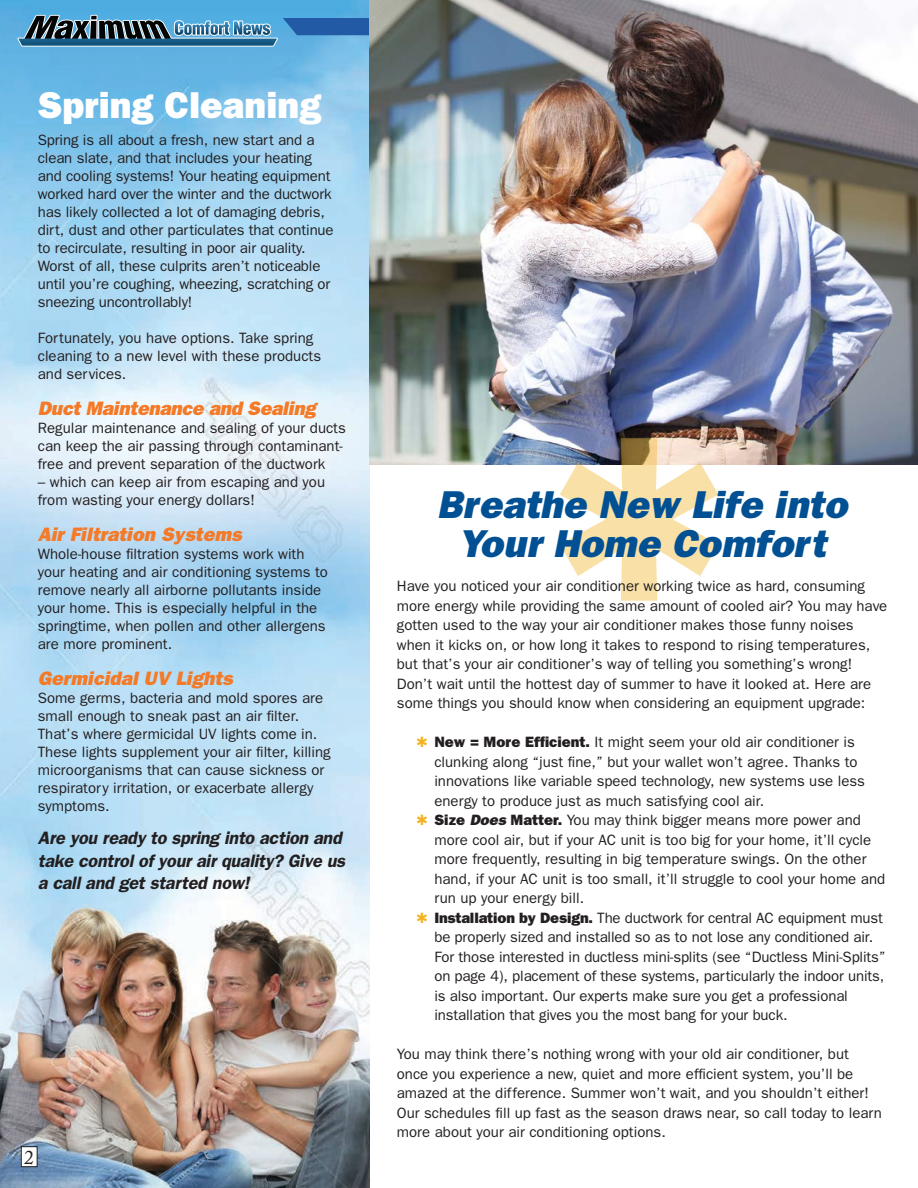
<style>
.page{position:relative;width:918px;height:1188px;background:#fff}
.page>*{position:absolute;margin:0;border:0;box-sizing:border-box;transform-origin:0 0}
.t1{font:900 condensed 39.15px "Helvetica";letter-spacing:-.02em;color:#030505}
.t2{font:italic 800 39px/39px "Franklin Gothic";color:#005093;text-align:center}
.t3{font:800 37.5px "Franklin Gothic";color:#fff}
.t4{font:italic 800 19.5px "Franklin Gothic";color:#f47a27}
.t5{font:19.5px "Adobe Caslon";color:#231f20}
.t6{font:italic 600 18px/22.5px "Franklin Gothic";letter-spacing:-.015em;color:#231f20}
.t7{font:15px/18px "Franklin Gothic";color:#231f20}
.s1{font-weight:800}
.s2{font-weight:800;font-style:italic}
</style>
<div class="page">
<img style="left:0;top:0;width:370px;height:1188px">
<svg style="left:17px;top:7px;width:352px;height:52px;background:#5193bd"></svg>
<div style="left:21px;top:1147px;width:16px;height:20px;background:#fff"></div>
<div style="left:21px;top:1146px;width:17px;height:21px;border:1px solid #231f20"></div>
<img style="left:369px;top:0;width:549px;height:464px">
<svg style="left:560px;top:438px;width:159px;height:163px"></svg>
<p class="t3" style="left:38px;top:83px;width:285px">Spring Cleaning</p>
<p class="t7" style="left:38px;top:131px;width:297px">Spring is all about a fresh, new start and a clean slate, and that includes your heating and cooling systems! Your heating equipment worked hard over the winter and the ductwork has likely collected a lot of damaging debris, dirt, dust and other particulates that continue to recirculate, resulting in poor air quality.<br>Worst of all, these culprits aren’t noticeable until you’re coughing, wheezing, scratching or sneezing uncontrollably!</p>
<p class="t7" style="left:38px;top:329px;width:285px">Fortunately, you have options. Take spring cleaning to a new level with these products and services.</p>
<p class="t4" style="left:38px;top:397px;width:279px">Duct Maintenance and Sealing</p>
<p class="t7" style="left:38px;top:419px;width:310px">Regular maintenance and sealing of your ducts can keep the air passing through contaminant&shy;free and prevent separation of the ductwork</p>
<p class="t7" style="left:38px;top:473px;width:289px">– which can keep air from escaping and you from wasting your energy dollars!</p>
<p class="t4" style="left:38px;top:523px;width:205px">Air Filtration Systems</p>
<p class="t7" style="left:38px;top:545px;width:292px">Whole-house filtration systems work with your heating and air conditioning systems to remove nearly all airborne pollutants inside your home. This is especially helpful in the springtime, when pollen and other allergens are more prominent.</p>
<p class="t4" style="left:38px;top:667px;width:196px">Germicidal UV Lights</p>
<p class="t7" style="left:38px;top:689px;width:294px">Some germs, bacteria and mold spores are small enough to sneak past an air filter.<br>That’s where germicidal UV lights come in.<br>These lights supplement your air filter, killing microorganisms that can cause sickness or respiratory irritation, or exacerbate allergy symptoms.</p>
<p class="t6" style="left:38px;top:826px;width:309px">Are you ready to spring into action and take control of your air quality? Give us a call and get started now!</p>
<p class="t1" style="left:102px;top:306px;width:161px">Maximum</p>
<p class="t5" style="left:24px;top:1146px;width:11px">2</p>
<p class="t2" style="left:437px;top:484px;width:412px">Breathe New Life into<br>Your Home Comfort</p>
<p class="t7" style="left:397px;top:576px;width:492px;line-height:19.5px">Have you noticed your air conditioner working twice as hard, consuming more energy while providing the same amount of cooled air? You may have gotten used to the way your air conditioner makes those funny noises when it kicks on, or how long it takes to respond to rising temperatures, but that’s your air conditioner’s way of telling you something’s wrong!<br>Don’t wait until the hottest day of summer to have it looked at. Here are some things you should know when considering an equipment upgrade:</p>
<p class="t7" style="left:434px;top:732px;width:432px;line-height:19.5px"><span class="s1">New = More Efficient.</span> It might seem your old air conditioner is clunking along “just fine,” but your wallet won’t agree. Thanks to innovations like variable speed technology, new systems use less energy to produce just as much satisfying cool air.</p>
<p class="t7" style="left:434px;top:810px;width:452px;line-height:19.5px"><span class="s1">Size</span> <span class="s2">Does</span> <span class="s1">Matter.</span> You may think bigger means more power and more cool air, but if your AC unit is too big for your home, it’ll cycle more frequently, resulting in big temperature swings. On the other hand, if your AC unit is too small, it’ll struggle to cool your home and run up your energy bill.</p>
<p class="t7" style="left:434px;top:908px;width:453px;line-height:19.5px"><span class="s1">Installation by Design.</span> The ductwork for central AC equipment must be properly sized and installed so as to not lose any conditioned air.<br>For those interested in ductless mini-splits (see “Ductless Mini-Splits” on page 4), placement of these systems, particularly the indoor units, is also important. Our experts make sure you get a professional installation that gives you the most bang for your buck.</p>
<p class="t7" style="left:397px;top:1044px;width:487px;line-height:19.5px">You may think there’s nothing wrong with your old air conditioner, but once you experience a new, quiet and more efficient system, you’ll be amazed at the difference. Summer won’t wait, and you shouldn’t either!<br>Our schedules fill up fast as the season draws near, so call today to learn more about your air conditioning options.</p>
</div>
